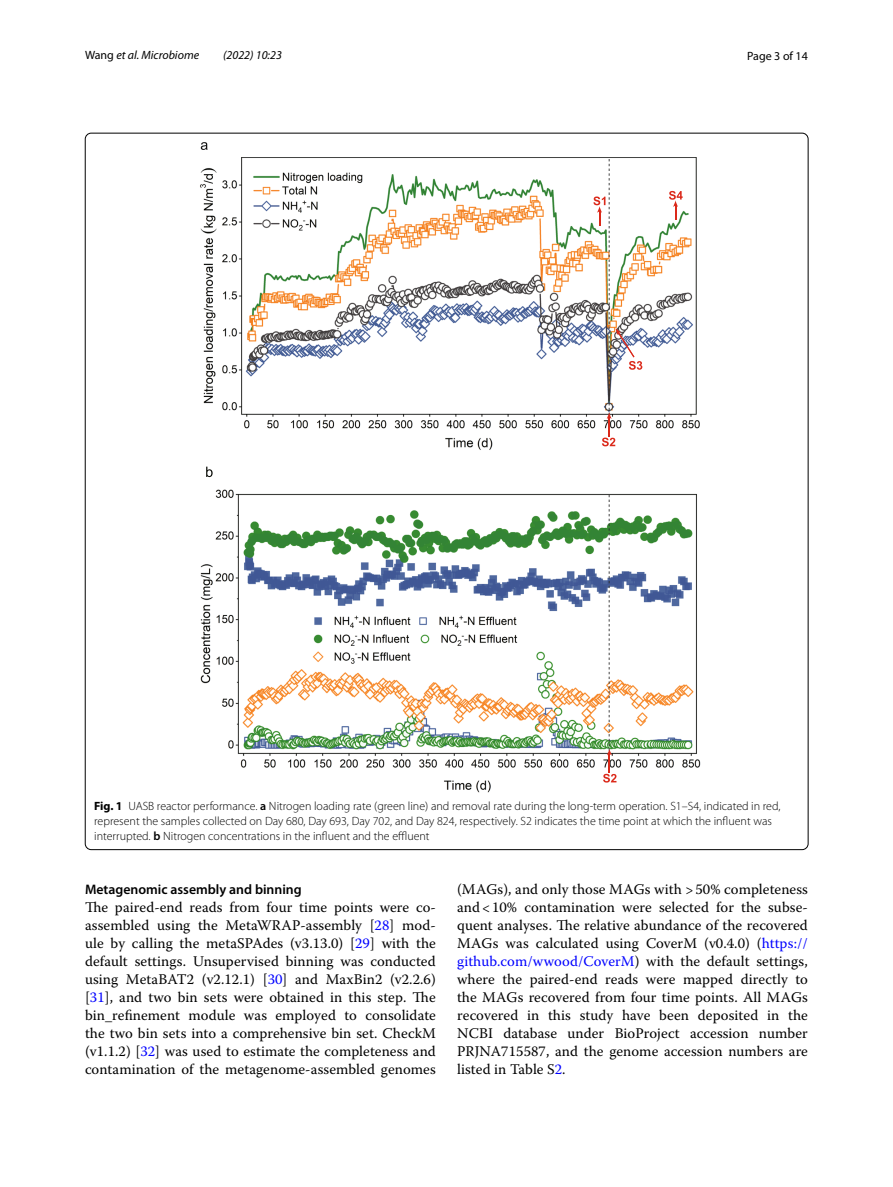
<style>
.page{position:relative;width:893px;height:1187px;background:#fff}
.page>*{position:absolute;margin:0;border:0;box-sizing:border-box;transform-origin:0 0}
.t1{font:14.7px/18px "Warnock Pro";letter-spacing:.005em;color:#000;text-align:justify}
.t2{font:600 13.8px "Myriad Pro";color:#000}
.t3{font:300 12px/15px "Myriad Pro";color:#000}
.t4{font:italic 12px "Myriad Pro";color:#000}
.t5{font:12px "Myriad Pro";color:#000}
.s1{font-style:normal}
.s2{font-weight:700}
.s3{font-weight:600}
.s4{color:#00f}
</style>
<div class="page">
<img style="left:200px;top:157px;width:501px;height:636px">
<svg style="left:669px;top:191px;width:14px;height:29px"></svg>
<svg style="left:201px;top:142px;width:7px;height:8px"></svg>
<svg style="left:206px;top:466px;width:7px;height:11px"></svg>
<svg style="left:603px;top:495px;width:13px;height:287px"></svg>
<svg style="left:593px;top:159px;width:49px;height:287px"></svg>
<p class="t4" style="left:85px;top:48px;width:116px"><span class="s1">Wang</span> et al. Microbiome</p>
<p class="t4" style="left:223px;top:48px;width:60px">(2022) 10:23</p>
<p class="t5" style="left:747px;top:48px;width:62px">Page 3 of 14</p>
<p class="t3" style="left:94px;top:798px;width:688px"><span class="s2">Fig. 1</span> UASB reactor performance. <span class="s3">a</span> Nitrogen loading rate (green line) and removal rate during the long-term operation. S1–S4, indicated in red, represent the samples collected on Day 680, Day 693, Day 702, and Day 824, respectively. S2 indicates the time point at which the influent was interrupted. <span class="s3">b</span> Nitrogen concentrations in the influent and the effluent</p>
<p class="t2" style="left:85px;top:880px;width:218px">Metagenomic assembly and binning</p>
<p class="t1" style="left:85px;top:897px;width:352px">The paired-end reads from four time points were co&shy;assembled using the MetaWRAP-assembly [<span class="s4">28</span>] mod&shy;ule by calling the metaSPAdes (v3.13.0) [<span class="s4">29</span>] with the default settings. Unsupervised binning was conducted using MetaBAT2 (v2.12.1) [<span class="s4">30</span>] and MaxBin2 (v2.2.6) [<span class="s4">31</span>], and two bin sets were obtained in this step. The bin_refinement module was employed to consolidate the two bin sets into a comprehensive bin set. CheckM (v1.1.2) [<span class="s4">32</span>] was used to estimate the completeness and contamination of the metagenome-assembled genomes</p>
<p class="t1" style="left:457px;top:880px;width:352px">(MAGs), and only those MAGs with &gt;50% completeness and&lt;10% contamination were selected for the subse&shy;quent analyses. The relative abundance of the recovered MAGs was calculated using CoverM (v0.4.0) (<span class="s4">https:// github.com/wwood/CoverM</span>) with the default settings, where the paired-end reads were mapped directly to the MAGs recovered from four time points. All MAGs recovered in this study have been deposited in the NCBI database under BioProject accession number PRJNA715587, and the genome accession numbers are listed in Table S<span class="s4">2</span>.</p>
</div>
